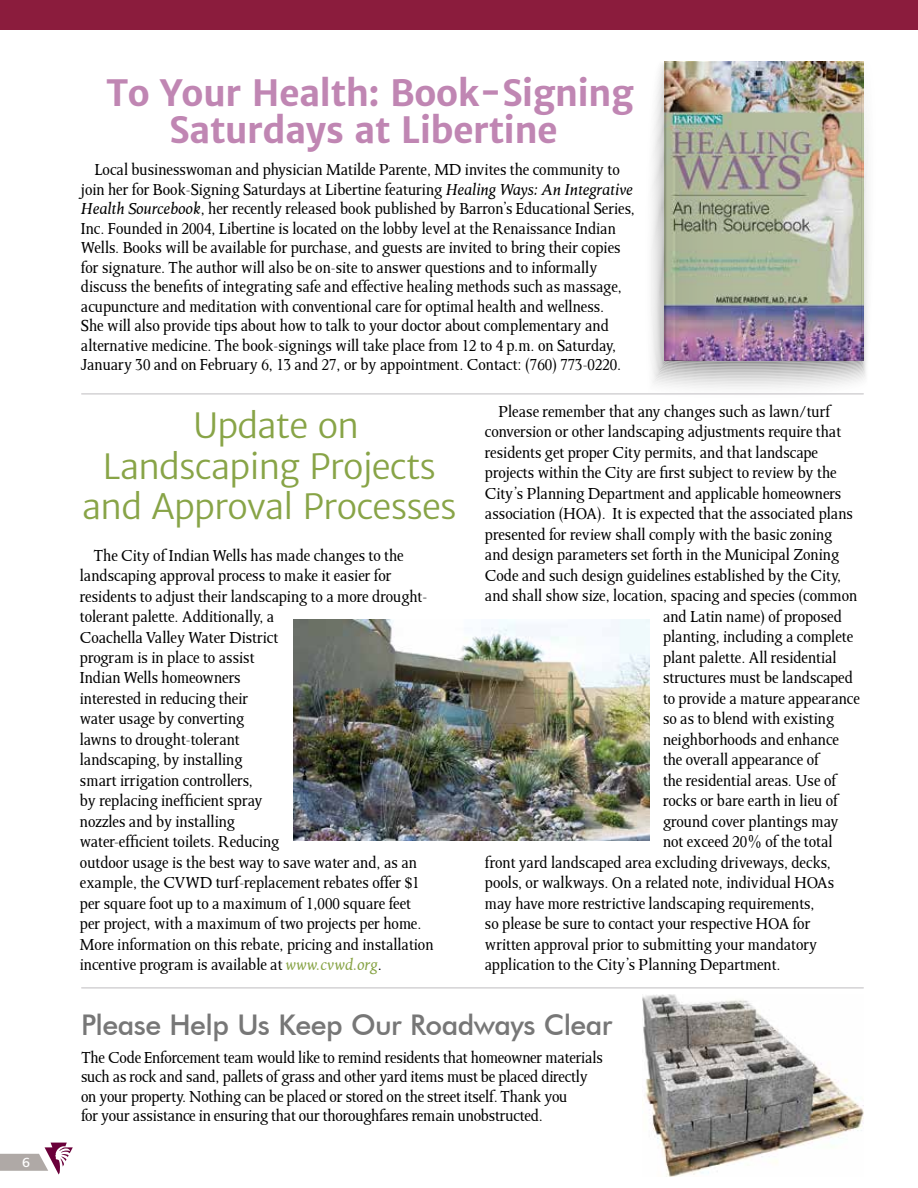
<style>
.page{position:relative;width:918px;height:1188px;background:#fff}
.page>*{position:absolute;margin:0;border:0;box-sizing:border-box;transform-origin:0 0}
.t1{font:700 36px/37.5px "Merriweather Sans";letter-spacing:-.02em;color:#c086b3;text-align:center}
.t2{font:34.5px/40.5px "Merriweather Sans";letter-spacing:-.02em;color:#88a447;text-align:center}
.t3{font:500 28.5px "Futura BT";letter-spacing:-.02em;color:#777}
.t4{font:18px/20.5px "Octavian";color:#000}
.t5{font:13.5px "Formata";color:#fff}
.s1{font-style:italic}
.s2{font-style:italic;color:#88a447}
</style>
<div class="page">
<svg style="left:662px;top:61px;width:206px;height:308px"></svg>
<div style="left:0;top:0;width:918px;height:29px;background:#8b1c3d"></div>
<hr style="left:82px;top:393px;width:781px;height:2px;background:#d4d2d5">
<hr style="left:82px;top:987px;width:781px;height:2px;background:#d4d2d5">
<svg style="left:0;top:1143px;width:73px;height:32px"></svg>
<img style="left:664px;top:61px;width:199px;height:300px">
<img style="left:293px;top:620px;width:357px;height:220px">
<img style="left:643px;top:994px;width:221px;height:183px">
<p class="t5" style="left:22px;top:1154px;width:9px">6</p>
<h1 class="t1" style="left:106px;top:74px;width:529px">To Your Health: Book-Signing<br>Saturdays at Libertine</h1>
<p class="t4" style="left:81px;top:160px;width:556px;line-height:19.5px;text-indent:14px">Local businesswoman and physician Matilde Parente, MD invites the community to join her for Book-Signing Saturdays at Libertine featuring <span class="s1">Healing Ways: An Integrative Health Sourcebook</span>, her recently released book published by Barron’s Educational Series, Inc. Founded in 2004, Libertine is located on the lobby level at the Renaissance Indian Wells. Books will be available for purchase, and guests are invited to bring their copies for signature. The author will also be on-site to answer questions and to informally discuss the benefits of integrating safe and effective healing methods such as massage, acupuncture and meditation with conventional care for optimal health and wellness.<br>She will also provide tips about how to talk to your doctor about complementary and alternative medicine. The book-signings will take place from 12 to 4 p.m. on Saturday, January 30 and on February 6, 13 and 27, or by appointment. Contact: (760) 773-0220.</p>
<h2 class="t2" style="left:82px;top:406px;width:376px">Update on<br>Landscaping Projects and Approval Processes</h2>
<p class="t4" style="left:498px;top:400px;width:333px">Please remember that any changes such as lawn/turf</p>
<p class="t4" style="left:485px;top:421px;width:358px">conversion or other landscaping adjustments require that</p>
<p class="t4" style="left:485px;top:441px;width:335px">residents get proper City permits, and that landscape</p>
<p class="t4" style="left:485px;top:462px;width:353px">projects within the City are first subject to review by the</p>
<p class="t4" style="left:485px;top:482px;width:358px">City’s Planning Department and applicable homeowners</p>
<p class="t4" style="left:485px;top:503px;width:370px">association (HOA). It is expected that the associated plans</p>
<p class="t4" style="left:485px;top:523px;width:349px">presented for review shall comply with the basic zoning</p>
<p class="t4" style="left:485px;top:544px;width:356px">and design parameters set forth in the Municipal Zoning</p>
<p class="t4" style="left:485px;top:564px;width:358px">Code and such design guidelines established by the City,</p>
<p class="t4" style="left:485px;top:585px;width:374px">and shall show size, location, spacing and species (common</p>
<p class="t4" style="left:663px;top:605px;width:180px">and Latin name) of proposed</p>
<p class="t4" style="left:663px;top:626px;width:192px">planting, including a complete</p>
<p class="t4" style="left:663px;top:646px;width:175px">plant palette. All residential</p>
<p class="t4" style="left:663px;top:667px;width:191px">structures must be landscaped</p>
<p class="t4" style="left:663px;top:687px;width:198px">to provide a mature appearance</p>
<p class="t4" style="left:663px;top:708px;width:173px">so as to blend with existing</p>
<p class="t4" style="left:663px;top:728px;width:178px">neighborhoods and enhance</p>
<p class="t4" style="left:663px;top:749px;width:157px">the overall appearance of</p>
<p class="t4" style="left:663px;top:769px;width:175px">the residential areas. Use of</p>
<p class="t4" style="left:663px;top:790px;width:177px">rocks or bare earth in lieu of</p>
<p class="t4" style="left:663px;top:810px;width:177px">ground cover plantings may</p>
<p class="t4" style="left:663px;top:831px;width:171px">not exceed 20% of the total</p>
<p class="t4" style="left:485px;top:851px;width:348px">front yard landscaped area excluding driveways, decks,</p>
<p class="t4" style="left:485px;top:872px;width:351px">pools, or walkways. On a related note, individual HOAs</p>
<p class="t4" style="left:485px;top:892px;width:331px">may have more restrictive landscaping requirements,</p>
<p class="t4" style="left:485px;top:913px;width:327px">so please be sure to contact your respective HOA for</p>
<p class="t4" style="left:485px;top:933px;width:334px">written approval prior to submitting your mandatory</p>
<p class="t4" style="left:485px;top:954px;width:297px">application to the City’s Planning Department.</p>
<p class="t4" style="left:80px;top:544px;width:355px;text-indent:14px">The City of Indian Wells has made changes to the landscaping approval process to make it easier for residents to adjust their landscaping to a more drought&shy;tolerant palette. Additionally, a<br>Coachella Valley Water District<br>program is in place to assist<br>Indian Wells homeowners<br>interested in reducing their<br>water usage by converting<br>lawns to drought-tolerant<br>landscaping, by installing<br>smart irrigation controllers,<br>by replacing inefficient spray<br>nozzles and by installing<br>water-efficient toilets. Reducing<br>outdoor usage is the best way to save water and, as an example, the CVWD turf-replacement rebates offer $1 per square foot up to a maximum of 1,000 square feet per project, with a maximum of two projects per home.<br>More information on this rebate, pricing and installation incentive program is available at <span class="s2">www.cvwd.org</span>.</p>
<h3 class="t3" style="left:81px;top:1008px;width:533px">Please Help Us Keep Our Roadways Clear</h3>
<p class="t4" style="left:81px;top:1047px;width:523px;line-height:19.5px">The Code Enforcement team would like to remind residents that homeowner materials such as rock and sand, pallets of grass and other yard items must be placed directly on your property. Nothing can be placed or stored on the street itself. Thank you<br>for your assistance in ensuring that our thoroughfares remain unobstructed.</p>
</div>
